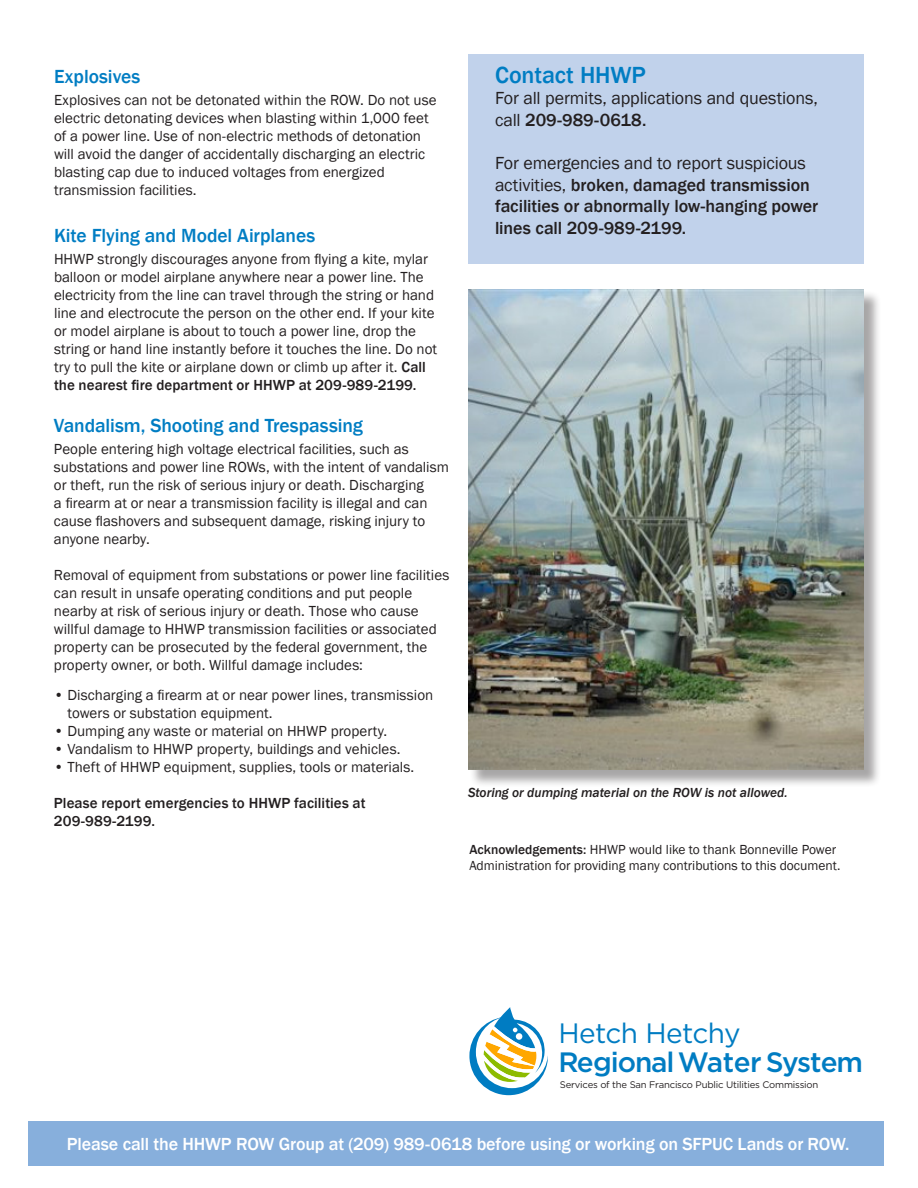
<style>
.page{position:relative;width:918px;height:1188px;background:#fff}
.page>*{position:absolute;margin:0;border:0;box-sizing:border-box;transform-origin:0 0}
.t1{font:500 28.05px/29px "Gotham";letter-spacing:-.04em;color:#007cc2}
.t2{font:500 24px "Franklin Gothic";letter-spacing:-.005em;color:#007dc3}
.t3{font:500 19.5px "Franklin Gothic";letter-spacing:-.005em;color:#007dc3}
.t4{font:500 18px/21.6px "Franklin Gothic";letter-spacing:-.005em;color:#231f20}
.t5{font:500 18px "Franklin Gothic";letter-spacing:-.01em;color:#fff}
.t6{font:18px/21.6px "Franklin Gothic";letter-spacing:-.01em;color:#231f20}
.t7{font:15px/18px "Franklin Gothic";color:#231f20}
.t8{font:500 15px/18px "Franklin Gothic";letter-spacing:.005em;color:#231f20}
.t9{font:13.5px/16.2px "Franklin Gothic";color:#231f20}
.t10{font:italic 500 13.5px "Franklin Gothic";color:#231f20}
.t11{font:9.45px "Gotham";letter-spacing:-.02em;color:#231f20}
.s1{font-weight:500}
.s2{font-weight:400}
</style>
<div class="page">
<div style="left:468px;top:54px;width:396px;height:209px;background:#c1d2eb"></div>
<svg style="left:469px;top:1007px;width:79px;height:88px"></svg>
<div style="left:516px;top:1033px;width:6px;height:7px;background:#fff;border-radius:50%"></div>
<div style="left:28px;top:1121px;width:855px;height:45px;background:#87afdc"></div>
<div style="left:469px;top:291px;width:413px;height:496px;background:#231f20;opacity:.4"></div>
<img style="left:468px;top:289px;width:396px;height:481px">
<p class="t3" style="left:54px;top:64px;width:88px">Explosives</p>
<p class="t7" style="left:54px;top:91px;width:384px">Explosives can not be detonated within the ROW. Do not use electric detonating devices when blasting within 1,000 feet of a power line. Use of non-electric methods of detonation will avoid the danger of accidentally discharging an electric blasting cap due to induced voltages from energized transmission facilities.</p>
<p class="t3" style="left:54px;top:223px;width:263px">Kite Flying and Model Airplanes</p>
<p class="t7" style="left:54px;top:251px;width:385px">HHWP strongly discourages anyone from flying a kite, mylar balloon or model airplane anywhere near a power line. The electricity from the line can travel through the string or hand line and electrocute the person on the other end. If your kite or model airplane is about to touch a power line, drop the string or hand line instantly before it touches the line. Do not try to pull the kite or airplane down or climb up after it. <span class="s1">Call the nearest fire department or HHWP at 209-989-2199.</span></p>
<p class="t3" style="left:54px;top:413px;width:311px">Vandalism, Shooting and Trespassing</p>
<p class="t7" style="left:54px;top:441px;width:397px">People entering high voltage electrical facilities, such as substations and power line ROWs, with the intent of vandalism or theft, run the risk of serious injury or death. Discharging<br>a firearm at or near a transmission facility is illegal and can cause flashovers and subsequent damage, risking injury to anyone nearby.</p>
<p class="t7" style="left:54px;top:567px;width:397px">Removal of equipment from substations or power line facilities</p>
<p class="t7" style="left:54px;top:585px;width:384px">can result in unsafe operating conditions and put people nearby at risk of serious injury or death. Those who cause willful damage to HHWP transmission facilities or associated property can be prosecuted by the federal government, the property owner, or both. Willful damage includes:</p>
<p class="t7" style="left:67px;top:687px;width:367px;text-indent:-14px">• Discharging a firearm at or near power lines, transmission towers or substation equipment.</p>
<p class="t7" style="left:54px;top:723px;width:335px">• Dumping any waste or material on HHWP property.</p>
<p class="t7" style="left:54px;top:741px;width:348px">• Vandalism to HHWP property, buildings and vehicles.</p>
<p class="t7" style="left:54px;top:759px;width:362px">• Theft of HHWP equipment, supplies, tools or materials.</p>
<p class="t8" style="left:54px;top:795px;width:313px">Please report emergencies to HHWP facilities at<br>209-989-2199.</p>
<p class="t2" style="left:495px;top:60px;width:153px">Contact HHWP</p>
<p class="t6" style="left:495px;top:88px;width:324px">For all permits, applications and questions, call <span class="s1">209-989-0618.</span></p>
<p class="t4" style="left:495px;top:152px;width:325px"><span class="s2">For emergencies and to report suspicious activities,</span> broken, damaged transmission facilities or abnormally low-hanging power lines call 209-989-2199.</p>
<p class="t10" style="left:468px;top:784px;width:321px">Storing or dumping material on the ROW is not allowed.</p>
<p class="t9" style="left:469px;top:841px;width:373px"><span class="s1">Acknowledgements:</span> HHWP would like to thank Bonneville Power<br>Administration for providing many contributions to this document.</p>
<p class="t1" style="left:558px;top:1018px;width:306px"><span class="s2">Hetch Hetchy<br></span>Regional Water System</p>
<p class="t11" style="left:560px;top:1079px;width:260px">Services of the San Francisco Public Utilities Commission</p>
<p class="t5" style="left:67px;top:1132px;width:784px">Please call the HHWP ROW Group at (209) 989-0618 before using or working on SFPUC Lands or ROW.</p>
</div>
